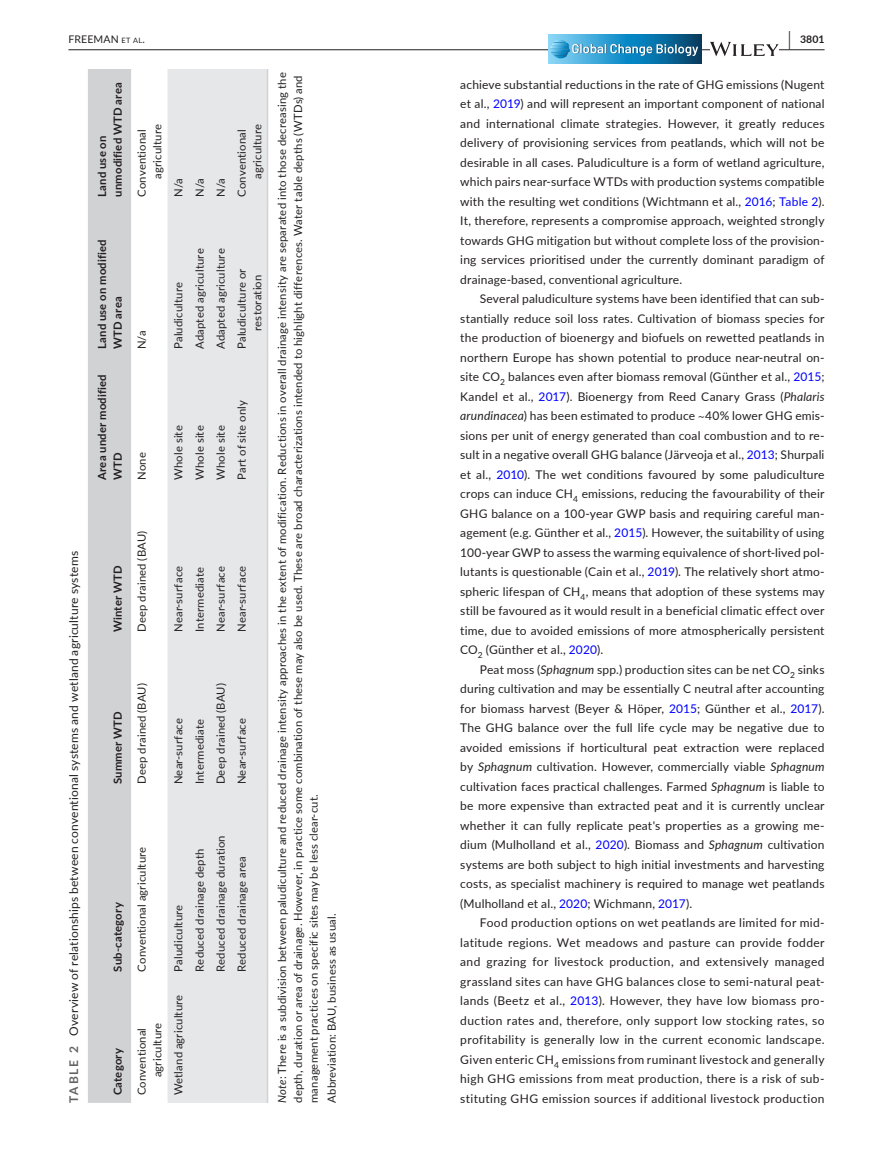
<style>
.page{position:relative;width:893px;height:1174px;background:#fff}
.page>*{position:absolute;margin:0;border:0;box-sizing:border-box;transform-origin:0 0}
.t1{font:12px/19.5px "Lato";letter-spacing:.015em;color:#231f20;text-align:justify}
.t2{font:700 12px "Lato";letter-spacing:.145em;color:#636366}
.t3{font:11.25px/15.8px "Lato";letter-spacing:.015em;color:#231f20}
.t4{font:700 11.25px/15.8px "Lato";letter-spacing:.02em;color:#231f20}
.t5{font:10.5px "Lato";letter-spacing:.015em;color:#231f20}
.t6{font:700 10.5px "Lato";color:#231f20}
.s1{font-size:7.35px}
.s2{font-size:19.5px}
.s3{color:#00f}
.s4{font-style:italic}
.s5{font-family:"STIX"}
</style>
<div class="page">
<hr style="left:68px;top:49px;width:756px;height:1px;background:#231f20">
<svg style="left:548px;top:34px;width:153px;height:30px;background:#2b8dbd"></svg>
<svg style="left:550px;top:40px;width:149px;height:18px;background:#4999c2"></svg>
<svg style="left:710px;top:42px;width:69px;height:14px"></svg>
<div style="left:88px;top:69px;width:43px;height:1033px;background:#d1d2d4"></div>
<div style="left:168px;top:69px;width:99px;height:1033px;background:#e6e7e9"></div>
<hr style="left:267px;top:979px;width:1px;height:123px;background:#d1d2d4">
<hr style="left:267px;top:791px;width:1px;height:188px;background:#d1d2d4">
<hr style="left:267px;top:639px;width:1px;height:152px;background:#d1d2d4">
<hr style="left:267px;top:487px;width:1px;height:152px;background:#d1d2d4">
<hr style="left:267px;top:356px;width:1px;height:131px;background:#d1d2d4">
<hr style="left:267px;top:204px;width:1px;height:152px;background:#d1d2d4">
<hr style="left:267px;top:69px;width:1px;height:135px;background:#d1d2d4">
<p class="t5" style="left:68px;top:31px;width:78px">FREEMAN <span class="s1">et al</span>.</p>
<p class="t6" style="left:789px;top:31px;width:37px"><span class="s2">|</span> 3801</p>
<p class="t1" style="left:460px;top:74px;width:366px">achieve substantial reductions in the rate of GHG emissions (Nugent et al., <span class="s3">2019</span>) and will represent an important component of national and international climate strategies. However, it greatly reduces delivery of provisioning services from peatlands, which will not be desirable in all cases. Paludiculture is a form of wetland agriculture, which pairs near-surface WTDs with production systems compatible with the resulting wet conditions (Wichtmann et al., <span class="s3">2016</span>; <span class="s3">Table 2</span>).<br>It, therefore, represents a compromise approach, weighted strongly towards GHG mitigation but without complete loss of the provision&shy;ing services prioritised under the currently dominant paradigm of drainage-based, conventional agriculture.</p>
<p class="t1" style="left:460px;top:288px;width:366px;text-indent:20px">Several paludiculture systems have been identified that can sub&shy;stantially reduce soil loss rates. Cultivation of biomass species for the production of bioenergy and biofuels on rewetted peatlands in northern Europe has shown potential to produce near-neutral on&shy;site CO<sub>2</sub> balances even after biomass removal (Günther et al., <span class="s3">2015</span>; Kandel et al., <span class="s3">2017</span>). Bioenergy from Reed Canary Grass (<span class="s4">Phalaris arundinacea</span>) has been estimated to produce <span class="s5">~</span>40% lower GHG emis&shy;sions per unit of energy generated than coal combustion and to re&shy;sult in a negative overall GHG balance (Järveoja et al., <span class="s3">2013</span>; Shurpali et al., <span class="s3">2010</span>). The wet conditions favoured by some paludiculture crops can induce CH<sub>4</sub> emissions, reducing the favourability of their GHG balance on a 100-year GWP basis and requiring careful man&shy;agement (e.g. Günther et al., <span class="s3">2015</span>). However, the suitability of using 100-year GWP to assess the warming equivalence of short-lived pol&shy;lutants is questionable (Cain et al., <span class="s3">2019</span>). The relatively short atmo&shy;spheric lifespan of CH<sub>4</sub>, means that adoption of these systems may still be favoured as it would result in a beneficial climatic effect over time, due to avoided emissions of more atmospherically persistent CO<sub>2</sub> (Günther et al., <span class="s3">2020</span>).</p>
<p class="t1" style="left:460px;top:659px;width:366px;text-indent:19px">Peat moss (<span class="s4">Sphagnum</span> spp.) production sites can be net CO<sub>2</sub> sinks during cultivation and may be essentially C neutral after accounting for biomass harvest (Beyer &amp; Höper, <span class="s3">2015</span>; Günther et al., <span class="s3">2017</span>).<br>The GHG balance over the full life cycle may be negative due to avoided emissions if horticultural peat extraction were replaced by <span class="s4">Sphagnum</span> cultivation. However, commercially viable <span class="s4">Sphagnum </span>cultivation faces practical challenges. Farmed <span class="s4">Sphagnum</span> is liable to be more expensive than extracted peat and it is currently unclear whether it can fully replicate peat's properties as a growing me&shy;dium (Mulholland et al., <span class="s3">2020</span>). Biomass and <span class="s4">Sphagnum</span> cultivation systems are both subject to high initial investments and harvesting costs, as specialist machinery is required to manage wet peatlands (Mulholland et al., <span class="s3">2020</span>; Wichmann, <span class="s3">2017</span>).</p>
<p class="t1" style="left:460px;top:912px;width:366px;text-indent:20px">Food production options on wet peatlands are limited for mid&shy;latitude regions. Wet meadows and pasture can provide fodder and grazing for livestock production, and extensively managed grassland sites can have GHG balances close to semi-natural peat&shy;lands (Beetz et al., <span class="s3">2013</span>). However, they have low biomass pro&shy;duction rates and, therefore, only support low stocking rates, so profitability is generally low in the current economic landscape.<br>Given enteric CH<sub>4</sub> emissions from ruminant livestock and generally high GHG emissions from meat production, there is a risk of sub-</p>
<p class="t3" style="left:274px;top:1103px;width:1032px;rotate:-90deg"><span class="s4">Note</span>: There is a subdivision between paludiculture and reduced drainage intensity approaches in the extent of modification. Reductions in overall drainage intensity are separated into those decreasing the depth, duration or area of drainage. However, in practice some combination of these may also be used. These are broad characterizations intended to highlight differences. Water table depths (WTDs) and management practices on specific sites may be less clear-cut.</p>
<p class="t4" style="left:94px;top:197px;width:116px;rotate:-90deg">Land use on unmodified WTD area</p>
<p class="t3" style="left:233px;top:179px;width:56px;text-indent:-18px;rotate:-90deg">Conventional agriculture</p>
<p class="t3" style="left:133px;top:179px;width:56px;text-indent:-18px;rotate:-90deg">Conventional agriculture</p>
<p class="t3" style="left:170px;top:197px;width:20px;rotate:-90deg">N/a</p>
<p class="t3" style="left:212px;top:197px;width:20px;rotate:-90deg">N/a</p>
<p class="t3" style="left:191px;top:197px;width:20px;rotate:-90deg">N/a</p>
<p class="t4" style="left:94px;top:349px;width:111px;rotate:-90deg">Land use on modified<br>WTD area</p>
<p class="t3" style="left:212px;top:349px;width:102px;rotate:-90deg">Adapted agriculture</p>
<p class="t3" style="left:191px;top:349px;width:102px;rotate:-90deg">Adapted agriculture</p>
<p class="t3" style="left:233px;top:331px;width:64px;text-indent:-18px;rotate:-90deg">Paludiculture or restoration</p>
<p class="t3" style="left:170px;top:349px;width:69px;rotate:-90deg">Paludiculture</p>
<p class="t3" style="left:133px;top:349px;width:20px;rotate:-90deg">N/a</p>
<p class="t4" style="left:94px;top:480px;width:107px;rotate:-90deg">Area under modified<br>WTD</p>
<p class="t3" style="left:233px;top:480px;width:82px;rotate:-90deg">Part of site only</p>
<p class="t3" style="left:170px;top:480px;width:56px;rotate:-90deg">Whole site</p>
<p class="t3" style="left:212px;top:480px;width:56px;rotate:-90deg">Whole site</p>
<p class="t3" style="left:191px;top:480px;width:56px;rotate:-90deg">Whole site</p>
<p class="t3" style="left:133px;top:480px;width:29px;rotate:-90deg">None</p>
<p class="t3" style="left:133px;top:632px;width:103px;rotate:-90deg">Deep drained (BAU)</p>
<p class="t1" style="left:64px;top:1035px;width:486px;rotate:-90deg">Overview of relationships between conventional systems and wetland agriculture systems</p>
<p class="t4" style="left:109px;top:632px;width:68px;rotate:-90deg">Winter WTD</p>
<p class="t3" style="left:233px;top:632px;width:68px;rotate:-90deg">Near-surface</p>
<p class="t3" style="left:170px;top:632px;width:68px;rotate:-90deg">Near-surface</p>
<p class="t3" style="left:212px;top:632px;width:68px;rotate:-90deg">Near-surface</p>
<p class="t3" style="left:191px;top:632px;width:67px;rotate:-90deg">Intermediate</p>
<p class="t3" style="left:133px;top:784px;width:103px;rotate:-90deg">Deep drained (BAU)</p>
<p class="t3" style="left:212px;top:784px;width:103px;rotate:-90deg">Deep drained (BAU)</p>
<p class="t4" style="left:109px;top:784px;width:75px;rotate:-90deg">Summer WTD</p>
<p class="t3" style="left:233px;top:784px;width:68px;rotate:-90deg">Near-surface</p>
<p class="t3" style="left:170px;top:784px;width:68px;rotate:-90deg">Near-surface</p>
<p class="t3" style="left:191px;top:784px;width:67px;rotate:-90deg">Intermediate</p>
<p class="t3" style="left:212px;top:971px;width:138px;rotate:-90deg">Reduced drainage duration</p>
<p class="t3" style="left:133px;top:971px;width:127px;rotate:-90deg">Conventional agriculture</p>
<p class="t3" style="left:191px;top:971px;width:125px;rotate:-90deg">Reduced drainage depth</p>
<p class="t3" style="left:233px;top:971px;width:117px;rotate:-90deg">Reduced drainage area</p>
<p class="t4" style="left:109px;top:971px;width:71px;rotate:-90deg">Sub-category</p>
<p class="t3" style="left:170px;top:971px;width:69px;rotate:-90deg">Paludiculture</p>
<p class="t3" style="left:323px;top:1103px;width:191px;rotate:-90deg">Abbreviation: BAU, business as usual.</p>
<p class="t3" style="left:170px;top:1095px;width:102px;rotate:-90deg">Wetland agriculture</p>
<p class="t3" style="left:133px;top:1077px;width:56px;text-indent:-18px;rotate:-90deg">Conventional agriculture</p>
<p class="t2" style="left:65px;top:1102px;width:58px;rotate:-90deg">TABLE 2</p>
<p class="t4" style="left:109px;top:1095px;width:49px;rotate:-90deg">Category</p>
<p class="t1" style="left:460px;top:1088px;width:366px">stituting GHG emission sources if additional livestock production</p>
</div>
